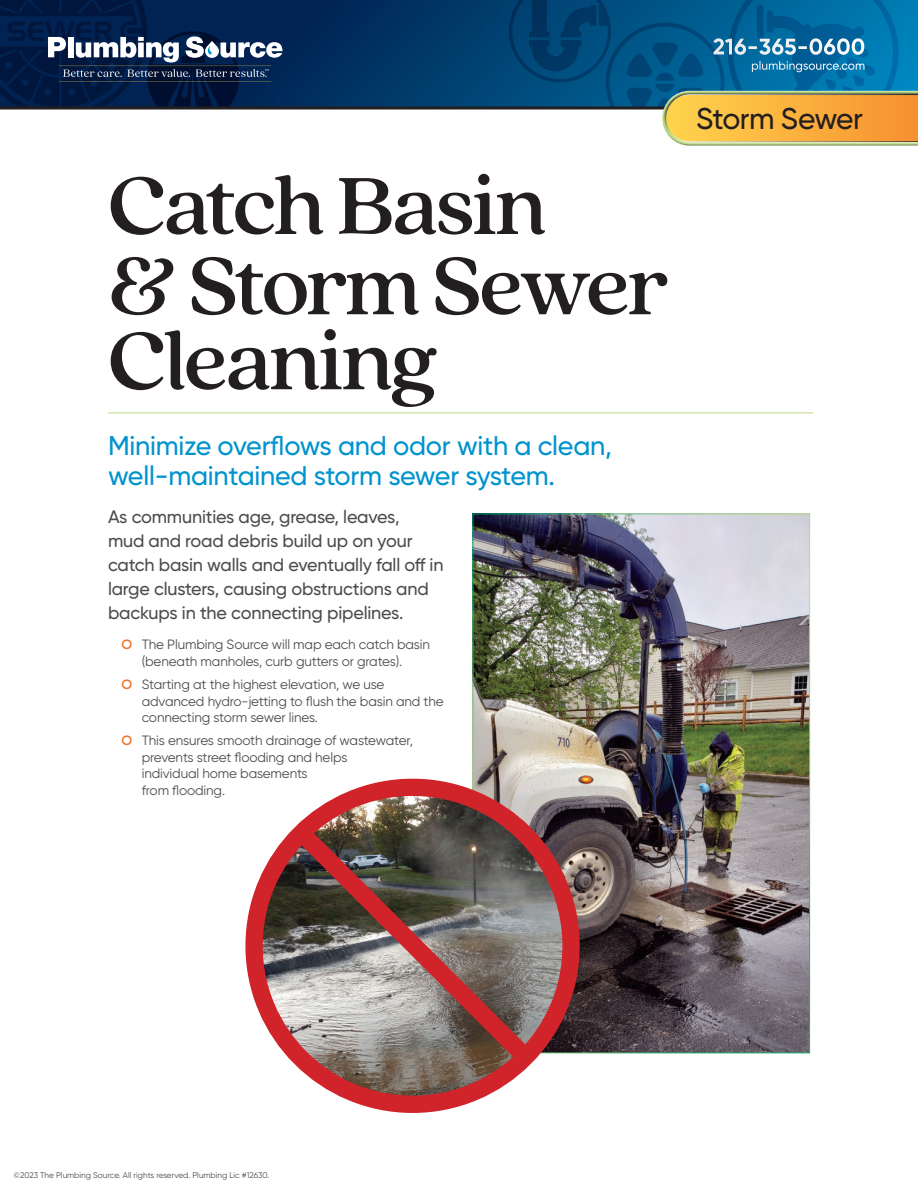
<style>
.page{position:relative;width:918px;height:1188px;background:#fff}
.page>*{position:absolute;margin:0;border:0;box-sizing:border-box;transform-origin:0 0}
.Quincy_Big{font:500 90px/75px "Quincy CF";letter-spacing:-.03em;color:#231f20}
.t1{font:500 30px "Gilroy";letter-spacing:-.03em;color:#231f20}
.Gilroy_Subhead_Blue{font:500 27px/30px "Gilroy";letter-spacing:-.01em;color:#0093ce}
.t2{font:700 22.5px "Gilroy";letter-spacing:.02em;color:#fff}
.Gilroy_Body_Intro{font:500 18px/24px "Gilroy";letter-spacing:-.01em;color:#4b4c4d}
.t3{font:13.5px/16.5px "Gilroy";letter-spacing:-.01em;color:#4b4c4d}
.t4{font:500 12px "Gilroy";color:#fff}
.t5{font:8.25px "Gilroy";color:#4b4c4d}
.s1{font-weight:600;color:#f37328}
</style>
<div class="page">
<svg style="left:282px;top:0;width:227px;height:106px;background:#003464"></svg>
<svg style="left:282px;top:106px;width:227px;height:4px"></svg>
<svg style="left:0;top:0;width:282px;height:110px;background:#1b3358"></svg>
<hr style="left:108px;top:413px;width:705px;height:1px;background:#bcd981">
<img style="left:474px;top:516px;width:334px;height:535px">
<img style="left:254px;top:791px;width:317px;height:311px">
<div style="left:245px;top:779px;width:335px;height:334px;border:17px solid #d1232a;border-radius:50%"></div>
<img style="left:274px;top:806px;width:273px;height:273px">
<svg style="left:509px;top:0;width:409px;height:110px;background:#005b8e"></svg>
<svg style="left:661px;top:88px;width:257px;height:5px"></svg>
<div style="left:661px;top:93px;width:257px;height:54px;background:#231f20;opacity:.75"></div>
<p class="Quincy_Big" style="left:108px;top:170px;width:441px">Catch Basin</p>
<p class="Quincy_Big" style="left:108px;top:250px;width:562px">&amp; Storm Sewer<br>Cleaning</p>
<p class="Gilroy_Subhead_Blue" style="left:108px;top:430px;width:505px">Minimize overflows and odor with a clean, well-maintained storm sewer system.</p>
<p class="Gilroy_Body_Intro" style="left:108px;top:505px;width:337px">As communities age, grease, leaves,<br>mud and road debris build up on your catch basin walls and eventually fall off in large clusters, causing obstructions and backups in the connecting pipelines.</p>
<p class="t3" style="left:122px;top:636px;width:310px;text-align:center"><span class="s1">O</span> The Plumbing Source will map each catch basin (beneath manholes, curb gutters or grates).</p>
<p class="t3" style="left:142px;top:676px;width:304px;text-indent:-20px"><span class="s1">O</span> Starting at the highest elevation, we use advanced hydro-jetting to flush the basin and the connecting storm sewer lines.</p>
<p class="t3" style="left:142px;top:732px;width:273px;text-indent:-20px"><span class="s1">O</span> This ensures smooth drainage of wastewater, prevents street flooding and helps<br>individual home basements<br>from flooding.</p>
<p class="t2" style="left:713px;top:33px;width:154px">216-365-0600</p>
<p class="t4" style="left:751px;top:58px;width:116px">plumbingsource.com</p>
<p class="t1" style="left:696px;top:100px;width:168px">Storm Sewer</p>
<p class="t5" style="left:14px;top:1170px;width:257px">©2023 The Plumbing Source. All rights reserved. Plumbing Lic #12630.</p>
</div>
